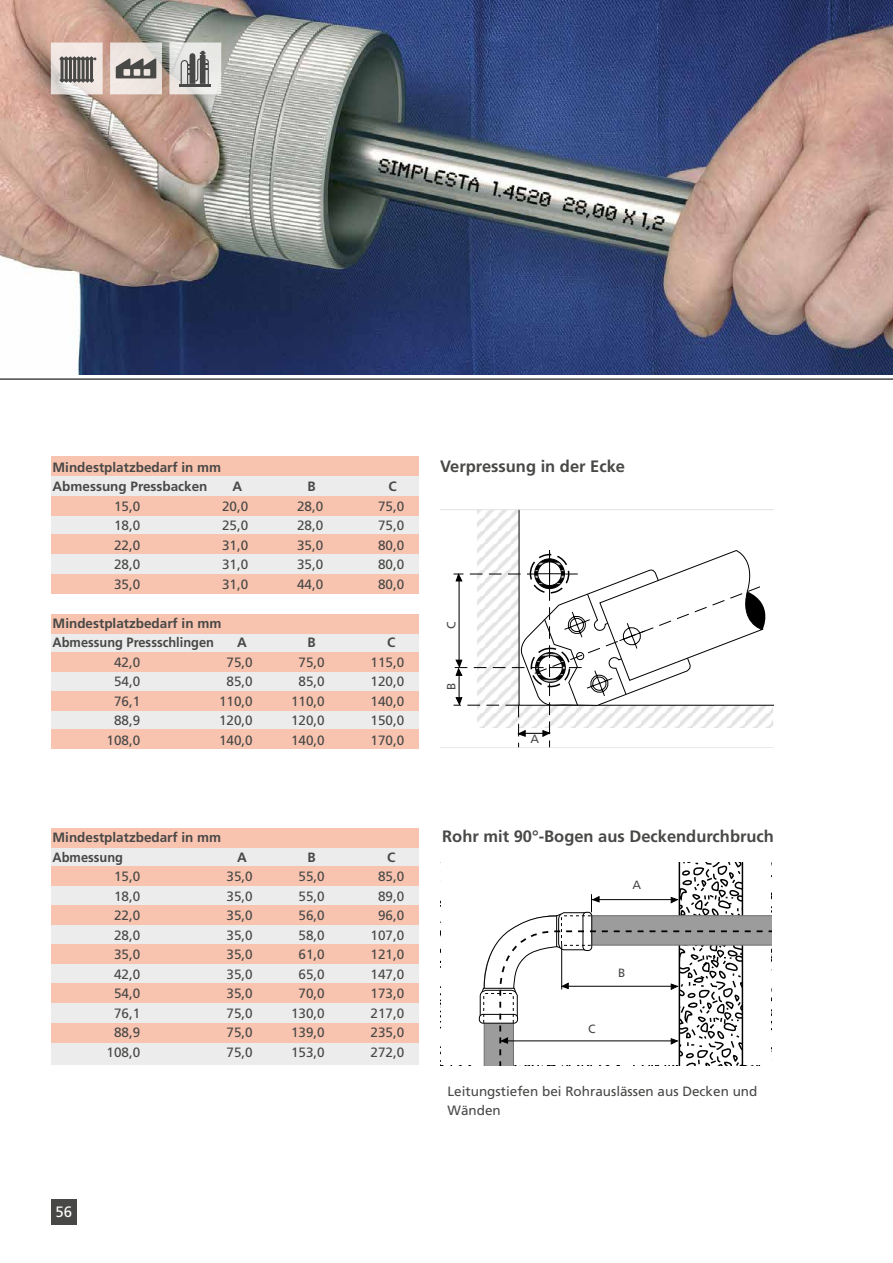
<style>
.page{position:relative;width:893px;height:1263px;background:#fff}
.page>*{position:absolute;margin:0;border:0;box-sizing:border-box;transform-origin:0 0}
.t1{font:700 16.5px "Frutiger";color:#484847}
.t2{font:15px "Frutiger";color:#fff}
.t3{font:13.5px/19.5px "Frutiger";color:#484847}
.t4{font:700 13.5px/19.5px "Frutiger";color:#484847}
.t5{font:700 13.5px "Frutiger";color:#484847;scale:.95 1}
.t6{font:12px "Frutiger";color:#484847}
</style>
<div class="page">
<div style="left:51px;top:1199px;width:26px;height:25px;background:#484847"></div>
<hr style="left:0;top:378px;width:893px;height:2px;background:#484847">
<div style="left:51px;top:461px;width:368px;height:133px;background:#ececec"></div>
<div style="left:51px;top:616px;width:368px;height:133px;background:#ececec"></div>
<div style="left:51px;top:456px;width:368px;height:20px;background:#f9c4af"></div>
<div style="left:51px;top:614px;width:368px;height:20px;background:#f9c4af"></div>
<div style="left:51px;top:496px;width:368px;height:20px;background:#f9c4af"></div>
<div style="left:51px;top:652px;width:368px;height:19px;background:#f9c4af"></div>
<div style="left:51px;top:535px;width:368px;height:19px;background:#f9c4af"></div>
<div style="left:51px;top:691px;width:368px;height:20px;background:#f9c4af"></div>
<div style="left:51px;top:574px;width:368px;height:20px;background:#f9c4af"></div>
<div style="left:51px;top:729px;width:368px;height:20px;background:#f9c4af"></div>
<svg style="left:441px;top:509px;width:332px;height:239px"></svg>
<div style="left:51px;top:831px;width:368px;height:234px;background:#ececec"></div>
<div style="left:51px;top:828px;width:368px;height:20px;background:#f9c4af"></div>
<div style="left:51px;top:866px;width:368px;height:19px;background:#f9c4af"></div>
<div style="left:51px;top:905px;width:368px;height:20px;background:#f9c4af"></div>
<div style="left:51px;top:944px;width:368px;height:20px;background:#f9c4af"></div>
<div style="left:51px;top:984px;width:368px;height:19px;background:#f9c4af"></div>
<div style="left:51px;top:1023px;width:368px;height:19px;background:#f9c4af"></div>
<svg style="left:478px;top:862px;width:293px;height:203px"></svg>
<img style="left:0;top:0;width:893px;height:374px">
<svg style="left:169px;top:43px;width:52px;height:51px;background:#c6c6c3"></svg>
<hr style="left:180px;top:84px;width:31px;height:2px;background:#484847">
<svg style="left:110px;top:43px;width:52px;height:51px;background:#cac3c0"></svg>
<svg style="left:51px;top:43px;width:52px;height:51px;background:#c4bdba"></svg>
<p class="t4" style="left:53px;top:457px;width:170px">Mindestplatzbedarf in mm</p>
<p class="t1" style="left:440px;top:456px;width:186px">Verpressung in der Ecke</p>
<p class="t4" style="left:53px;top:476px;width:157px">Abmessung Pressbacken</p>
<p class="t4" style="left:233px;top:476px;width:11px">A</p>
<p class="t4" style="left:308px;top:476px;width:10px">B</p>
<p class="t4" style="left:389px;top:476px;width:10px">C</p>
<p class="t3" style="left:114px;top:496px;width:28px">15,0</p>
<p class="t3" style="left:222px;top:496px;width:28px">20,0</p>
<p class="t3" style="left:297px;top:496px;width:28px">28,0</p>
<p class="t3" style="left:378px;top:496px;width:28px">75,0</p>
<p class="t3" style="left:114px;top:515px;width:28px">18,0</p>
<p class="t3" style="left:222px;top:515px;width:28px">25,0</p>
<p class="t3" style="left:297px;top:515px;width:28px">28,0</p>
<p class="t3" style="left:378px;top:515px;width:28px">75,0</p>
<p class="t3" style="left:114px;top:535px;width:28px">22,0</p>
<p class="t3" style="left:222px;top:535px;width:28px">31,0</p>
<p class="t3" style="left:297px;top:535px;width:28px">35,0</p>
<p class="t3" style="left:378px;top:535px;width:28px">80,0</p>
<p class="t3" style="left:114px;top:554px;width:28px">28,0</p>
<p class="t3" style="left:222px;top:554px;width:28px">31,0</p>
<p class="t3" style="left:297px;top:554px;width:28px">35,0</p>
<p class="t3" style="left:378px;top:554px;width:28px">80,0</p>
<p class="t3" style="left:114px;top:574px;width:28px">35,0</p>
<p class="t3" style="left:222px;top:574px;width:28px">31,0</p>
<p class="t3" style="left:297px;top:574px;width:28px">44,0</p>
<p class="t3" style="left:378px;top:574px;width:28px">80,0</p>
<p class="t4" style="left:53px;top:613px;width:170px">Mindestplatzbedarf in mm<br>Abmessung Pressschlingen</p>
<p class="t6" style="left:444px;top:629px;width:9px;rotate:-90deg">C</p>
<p class="t4" style="left:237px;top:632px;width:11px">A</p>
<p class="t4" style="left:308px;top:632px;width:10px">B</p>
<p class="t4" style="left:387px;top:632px;width:10px">C</p>
<p class="t3" style="left:114px;top:652px;width:28px">42,0</p>
<p class="t3" style="left:227px;top:652px;width:28px">75,0</p>
<p class="t3" style="left:298px;top:652px;width:28px">75,0</p>
<p class="t3" style="left:370px;top:652px;width:35px">115,0</p>
<p class="t3" style="left:114px;top:671px;width:28px">54,0</p>
<p class="t3" style="left:227px;top:671px;width:28px">85,0</p>
<p class="t3" style="left:298px;top:671px;width:28px">85,0</p>
<p class="t3" style="left:370px;top:671px;width:35px">120,0</p>
<p class="t3" style="left:114px;top:691px;width:28px">76,1</p>
<p class="t3" style="left:219px;top:691px;width:35px">110,0</p>
<p class="t3" style="left:291px;top:691px;width:35px">110,0</p>
<p class="t3" style="left:370px;top:691px;width:35px">140,0</p>
<p class="t3" style="left:114px;top:710px;width:28px">88,9</p>
<p class="t3" style="left:219px;top:710px;width:35px">120,0</p>
<p class="t3" style="left:291px;top:710px;width:35px">120,0</p>
<p class="t3" style="left:370px;top:710px;width:35px">150,0</p>
<p class="t3" style="left:107px;top:730px;width:35px">108,0</p>
<p class="t3" style="left:219px;top:730px;width:35px">140,0</p>
<p class="t3" style="left:291px;top:730px;width:35px">140,0</p>
<p class="t3" style="left:370px;top:730px;width:35px">170,0</p>
<p class="t6" style="left:531px;top:731px;width:10px">A</p>
<p class="t6" style="left:444px;top:690px;width:9px;rotate:-90deg">B</p>
<p class="t4" style="left:53px;top:827px;width:170px">Mindestplatzbedarf in mm</p>
<p class="t1" style="left:442px;top:827px;width:333px">Rohr mit 90°-Bogen aus Deckendurchbruch</p>
<p class="t5" style="left:53px;top:849px;width:76px">Abmessung</p>
<p class="t4" style="left:237px;top:847px;width:11px">A</p>
<p class="t4" style="left:308px;top:847px;width:10px">B</p>
<p class="t4" style="left:387px;top:847px;width:10px">C</p>
<p class="t3" style="left:114px;top:866px;width:28px">15,0</p>
<p class="t3" style="left:227px;top:866px;width:28px">35,0</p>
<p class="t3" style="left:299px;top:866px;width:28px">55,0</p>
<p class="t3" style="left:378px;top:866px;width:28px">85,0</p>
<p class="t3" style="left:114px;top:886px;width:28px">18,0</p>
<p class="t3" style="left:227px;top:886px;width:28px">35,0</p>
<p class="t3" style="left:299px;top:886px;width:28px">55,0</p>
<p class="t3" style="left:378px;top:886px;width:28px">89,0</p>
<p class="t3" style="left:114px;top:905px;width:28px">22,0</p>
<p class="t3" style="left:227px;top:905px;width:28px">35,0</p>
<p class="t3" style="left:299px;top:905px;width:28px">56,0</p>
<p class="t3" style="left:378px;top:905px;width:28px">96,0</p>
<p class="t3" style="left:114px;top:925px;width:28px">28,0</p>
<p class="t3" style="left:227px;top:925px;width:28px">35,0</p>
<p class="t3" style="left:299px;top:925px;width:28px">58,0</p>
<p class="t3" style="left:371px;top:925px;width:35px">107,0</p>
<p class="t3" style="left:114px;top:944px;width:28px">35,0</p>
<p class="t3" style="left:227px;top:944px;width:28px">35,0</p>
<p class="t3" style="left:299px;top:944px;width:28px">61,0</p>
<p class="t3" style="left:371px;top:944px;width:35px">121,0</p>
<p class="t3" style="left:114px;top:964px;width:28px">42,0</p>
<p class="t3" style="left:227px;top:964px;width:28px">35,0</p>
<p class="t3" style="left:299px;top:964px;width:28px">65,0</p>
<p class="t3" style="left:371px;top:964px;width:35px">147,0</p>
<p class="t3" style="left:114px;top:983px;width:28px">54,0</p>
<p class="t3" style="left:227px;top:983px;width:28px">35,0</p>
<p class="t3" style="left:299px;top:983px;width:28px">70,0</p>
<p class="t3" style="left:371px;top:983px;width:35px">173,0</p>
<p class="t3" style="left:114px;top:1003px;width:28px">76,1</p>
<p class="t3" style="left:227px;top:1003px;width:28px">75,0</p>
<p class="t3" style="left:291px;top:1003px;width:35px">130,0</p>
<p class="t3" style="left:371px;top:1003px;width:35px">217,0</p>
<p class="t3" style="left:114px;top:1022px;width:28px">88,9</p>
<p class="t3" style="left:227px;top:1022px;width:28px">75,0</p>
<p class="t3" style="left:291px;top:1022px;width:35px">139,0</p>
<p class="t3" style="left:371px;top:1022px;width:35px">235,0</p>
<p class="t3" style="left:107px;top:1042px;width:35px">108,0</p>
<p class="t3" style="left:227px;top:1042px;width:28px">75,0</p>
<p class="t3" style="left:291px;top:1042px;width:35px">153,0</p>
<p class="t3" style="left:371px;top:1042px;width:35px">272,0</p>
<p class="t6" style="left:632px;top:878px;width:10px">A</p>
<p class="t6" style="left:618px;top:965px;width:9px">B</p>
<p class="t6" style="left:588px;top:1022px;width:9px">C</p>
<p class="t2" style="left:55px;top:1202px;width:18px">56</p>
<p class="t3" style="left:448px;top:1081px;width:311px">Leitungstiefen bei Rohrauslässen aus Decken und<br>Wänden</p>
</div>
